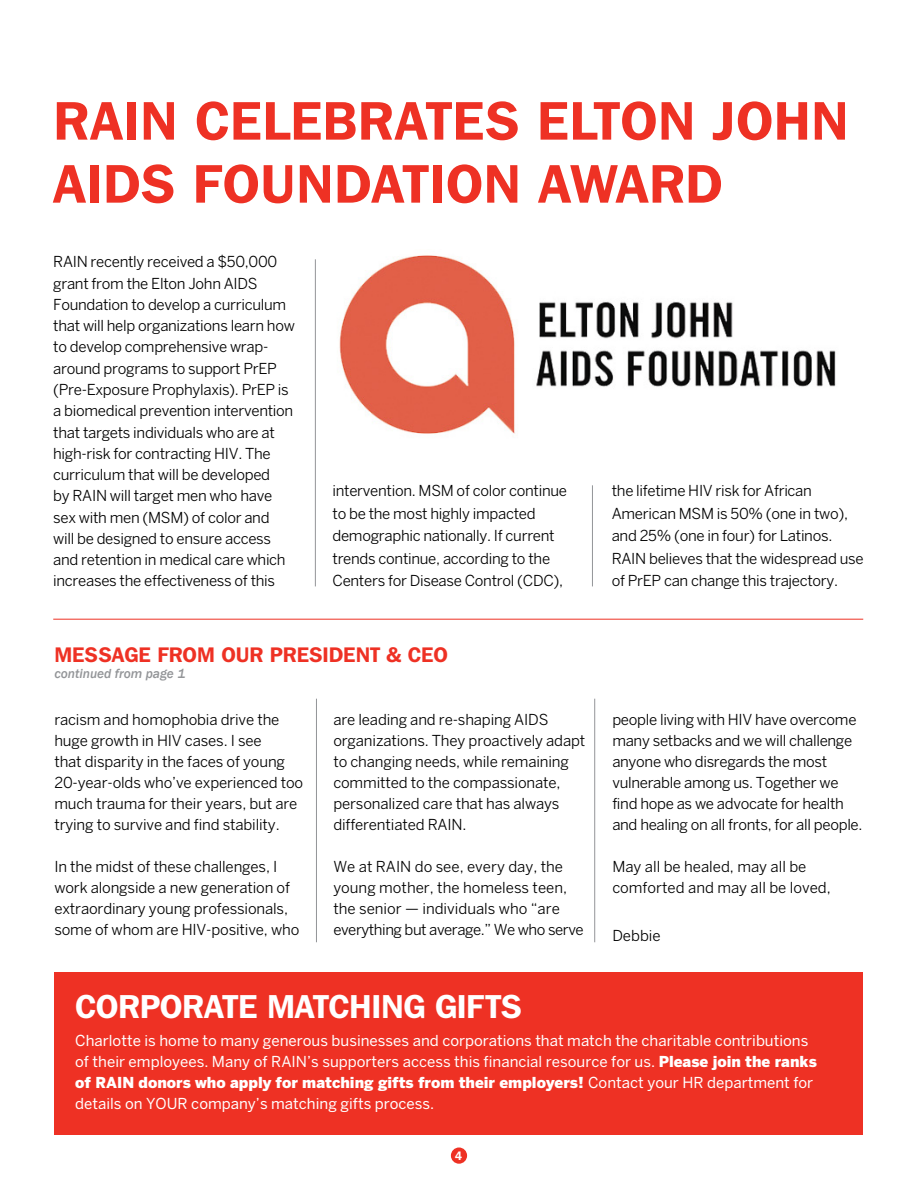
<style>
.page{position:relative;width:918px;height:1188px;background:#fff}
.page>*{position:absolute;margin:0;border:0;box-sizing:border-box;transform-origin:0 0}
.t1{font:600 54px/63px "Franklin Gothic IT Cby BT";letter-spacing:.01em;color:#ee3124}
.t2{font:600 33px "Franklin Gothic IT Cby BT";letter-spacing:-.01em;color:#fff}
.t3{font:600 21px "Franklin Gothic IT Cby BT";color:#ee3124}
.t4{font:15px/21px "Benton Sans";letter-spacing:-.02em;color:#000}
.t5{font:15px/21px "Benton Sans";color:#fff}
.t6{font:15px/21px "Benton Sans";color:#000}
.t7{font:italic 500 13.5px "Franklin Gothic";color:#939598}
.t8{font:600 12px "Franklin Gothic IT Cby BT";color:#fff}
.s1{font-weight:900}
</style>
<div class="page">
<hr style="left:315px;top:259px;width:1px;height:327px;background:#939598">
<hr style="left:53px;top:619px;width:810px;height:1px;background:#ee3124">
<hr style="left:592px;top:485px;width:1px;height:101px;background:#939598">
<img style="left:339px;top:255px;width:497px;height:179px">
<hr style="left:316px;top:699px;width:1px;height:243px;background:#939598">
<hr style="left:594px;top:699px;width:1px;height:243px;background:#939598">
<div style="left:451px;top:1147px;width:16px;height:17px;background:#ee3124;border-radius:50%"></div>
<div style="left:54px;top:972px;width:809px;height:162px;background:#ee3124"></div>
<h1 class="t1" style="left:53px;top:88px;width:797px">RAIN CELEBRATES ELTON JOHN<br>AIDS FOUNDATION AWARD</h1>
<p class="t4" style="left:53px;top:251px;width:243px">RAIN recently received a $50,000 grant from the Elton John AIDS Foundation to develop a curriculum that will help organizations learn how to develop comprehensive wrap&shy;around programs to support PrEP (Pre-Exposure Prophylaxis). PrEP is a biomedical prevention intervention that targets individuals who are at high-risk for contracting HIV. The curriculum that will be developed<br>by RAIN will target men who have sex with men (MSM) of color and<br>will be designed to ensure access and retention in medical care which increases the effectiveness of this</p>
<p class="t4" style="left:333px;top:480px;width:236px;line-height:22.5px">intervention. MSM of color continue to be the most highly impacted demographic nationally. If current trends continue, according to the Centers for Disease Control (CDC),</p>
<p class="t4" style="left:612px;top:479px;width:253px;line-height:22.5px">the lifetime HIV risk for African American MSM is 50% (one in two), and 25% (one in four) for Latinos.<br>RAIN believes that the widespread use of PrEP can change this trajectory.</p>
<h3 class="t3" style="left:54px;top:642px;width:395px">MESSAGE FROM OUR PRESIDENT &amp; CEO</h3>
<p class="t7" style="left:54px;top:666px;width:132px">continued from page 1</p>
<p class="t4" style="left:54px;top:709px;width:250px">racism and homophobia drive the huge growth in HIV cases. I see<br>that disparity in the faces of young 20-year-olds who’ve experienced too much trauma for their years, but are trying to survive and find stability.</p>
<p class="t4" style="left:54px;top:855px;width:246px">In the midst of these challenges, I work alongside a new generation of extraordinary young professionals, some of whom are HIV-positive, who</p>
<p class="t4" style="left:333px;top:709px;width:253px">are leading and re-shaping AIDS organizations. They proactively adapt to changing needs, while remaining committed to the compassionate, personalized care that has always differentiated RAIN.</p>
<p class="t6" style="left:333px;top:855px;width:252px">We at RAIN do see, every day, the young mother, the homeless teen, the senior — individuals who “are everything but average.” We who serve</p>
<p class="t4" style="left:612px;top:709px;width:252px">people living with HIV have overcome many setbacks and we will challenge anyone who disregards the most vulnerable among us. Together we find hope as we advocate for health and healing on all fronts, for all people.</p>
<p class="t6" style="left:612px;top:855px;width:220px">May all be healed, may all be comforted and may all be loved,</p>
<p class="t4" style="left:612px;top:924px;width:50px">Debbie</p>
<h2 class="t2" style="left:75px;top:986px;width:448px">CORPORATE MATCHING GIFTS</h2>
<p class="t5" style="left:75px;top:1030px;width:743px">Charlotte is home to many generous businesses and corporations that match the charitable contributions of their employees. Many of RAIN’s supporters access this financial resource for us. <span class="s1">Please join the ranks of RAIN donors who apply for matching gifts from their employers!</span> Contact your HR department for details on YOUR company’s matching gifts process.</p>
<p class="t8" style="left:455px;top:1149px;width:9px">4</p>
</div>
